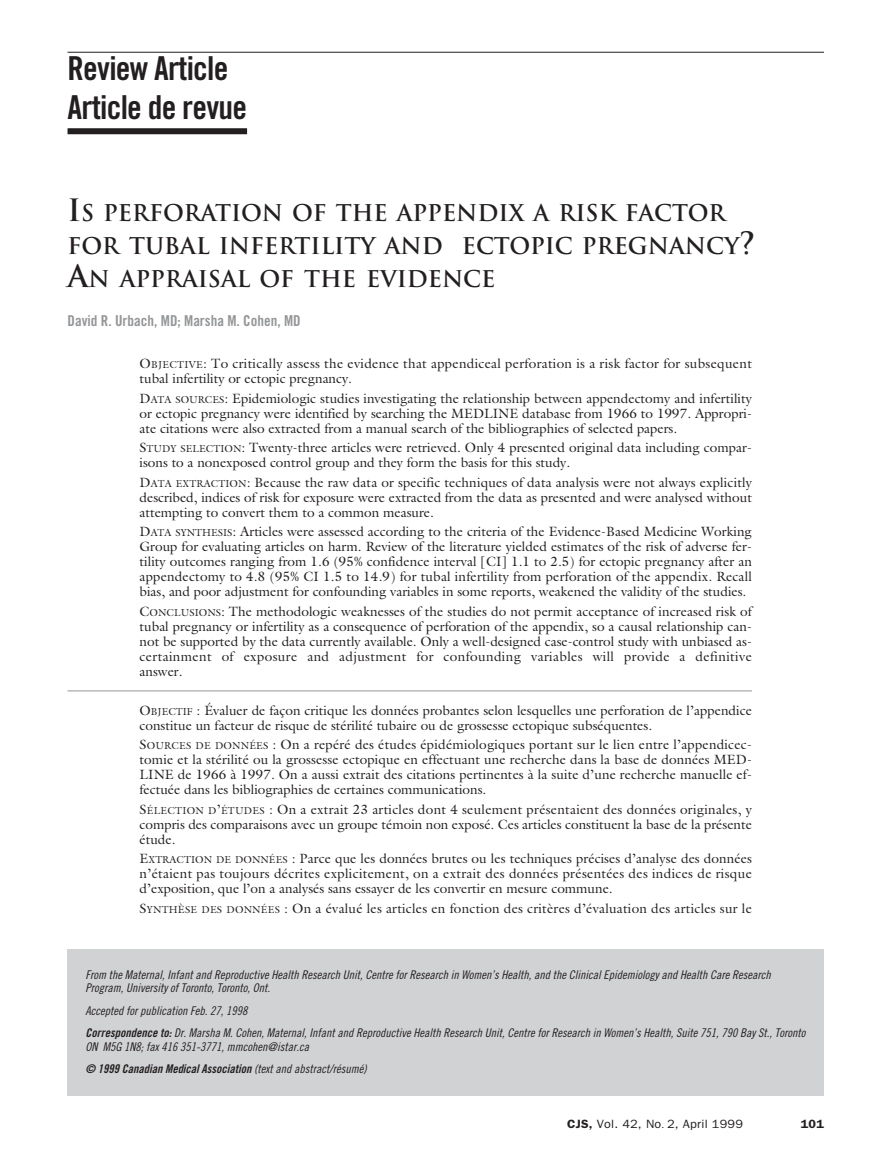
<style>
.page{position:relative;width:878px;height:1175px;background:#fff}
.page>*{position:absolute;margin:0;border:0;box-sizing:border-box;transform-origin:0 0}
.t1{font:33px/39.6px "Trade Gothic Bold Cond Twenty";letter-spacing:-.02em;color:#231f20}
.t2{font:700 22.5px/33px "Trajan";color:#231f20}
.t3{font:15px "Trade Gothic Bold Cond Twenty";color:#939598}
.t4{font:13.5px/15px "Galliard";color:#231f20;text-align:justify}
.t5{font:13.5px/15px "Galliard";letter-spacing:.02em;color:#231f20}
.t6{font:12px/13.5px "Trade Gothic Cond Eighteen Obl";color:#231f20}
.t7{font:12px "Trade Gothic Bold Cond Twenty Obl";color:#231f20}
.t8{font:12px "Franklin Gothic";letter-spacing:.02em;color:#231f20;scale:1.05 1}
.t9{font:600 12px "Franklin Gothic";color:#231f20;scale:1.05 1}
.s1{font-size:30px}
.s2{font-size:10.2px}
.s3{font-size:10.5px}
.s4{font-family:"Trade Gothic Bold Cond Twenty Obl"}
.s5{font-family:"Trade Gothic Cond Eighteen Obl"}
.s6{font-weight:600}
.s7{font-size:9px}
</style>
<div class="page">
<hr style="left:68px;top:52px;width:756px;height:1px;background:#231f20">
<div style="left:68px;top:128px;width:179px;height:6px;background:#231f20"></div>
<div style="left:68px;top:949px;width:756px;height:147px;background:#d1d2d4"></div>
<hr style="left:68px;top:690px;width:684px;height:1px;background:#939598">
<h1 class="t1" style="left:68px;top:51px;width:181px">Review Article<br>Article de revue</h1>
<h2 class="t2" style="left:68px;top:197px;width:689px"><span class="s1">I</span>S PERFORATION OF THE APPENDIX A RISK FACTOR<br>FOR TUBAL INFERTILITY AND ECTOPIC PREGNANCY<span class="s1">?<br>A</span>N APPRAISAL OF THE EVIDENCE</h2>
<p class="t3" style="left:68px;top:315px;width:235px">David R. Urbach, MD; Marsha M. Cohen, MD</p>
<p class="t5" style="left:140px;top:356px;width:614px">O<span class="s2">BJECTIVE</span>: To critically assess the evidence that appendiceal perforation is a risk factor for subsequent tubal infertility or ectopic pregnancy.</p>
<p class="t4" style="left:139px;top:390px;width:614px">D<span class="s2">ATA SOURCES</span>: Epidemiologic studies investigating the relationship between appendectomy and infertility or ectopic pregnancy were identified by searching the MEDLINE database from 1966 to 1997. Appropri&shy;ate citations were also extracted from a manual search of the bibliographies of selected papers.</p>
<p class="t4" style="left:140px;top:440px;width:614px">S<span class="s2">TUDY SELECTION</span>: Twenty-three articles were retrieved. Only 4 presented original data including compar&shy;isons to a nonexposed control group and they form the basis for this study.</p>
<p class="t4" style="left:140px;top:474px;width:614px">D<span class="s2">ATA EXTRACTION</span>: Because the raw data or specific techniques of data analysis were not always explicitly described, indices of risk for exposure were extracted from the data as presented and were analysed without attempting to convert them to a common measure.</p>
<p class="t4" style="left:140px;top:524px;width:614px">D<span class="s2">ATA SYNTHESIS</span>: Articles were assessed according to the criteria of the Evidence-Based Medicine Working Group for evaluating articles on harm. Review of the literature yielded estimates of the risk of adverse fer&shy;tility outcomes ranging from 1.6 (95% confidence interval [CI] 1.1 to 2.5) for ectopic pregnancy after an appendectomy to 4.8 (95% CI 1.5 to 14.9) for tubal infertility from perforation of the appendix. Recall bias, and poor adjustment for confounding variables in some reports, weakened the validity of the studies.</p>
<p class="t4" style="left:139px;top:603px;width:614px">C<span class="s2">ONCLUSIONS</span>: The methodologic weaknesses of the studies do not permit acceptance of increased risk of tubal pregnancy or infertility as a consequence of perforation of the appendix, so a causal relationship can&shy;not be supported by the data currently available. Only a well-designed case-control study with unbiased as&shy;certainment of exposure and adjustment for confounding variables will provide a definitive answer.</p>
<p class="t4" style="left:139px;top:702px;width:613px">O<span class="s2">BJECTIF</span> : Évaluer de façon critique les données probantes selon lesquelles une perforation de l’appendice constitue un facteur de risque de stérilité tubaire ou de grossesse ectopique subséquentes.</p>
<p class="t4" style="left:139px;top:737px;width:614px">S<span class="s2">OURCES DE DONNÉES</span> : On a repéré des études épidémiologiques portant sur le lien entre l’appendicec&shy;tomie et la stérilité ou la grossesse ectopique en effectuant une recherche dans la base de données MED-LINE de 1966 à 1997. On a aussi extrait des citations pertinentes à la suite d’une recherche manuelle ef&shy;fectuée dans les bibliographies de certaines communications.</p>
<p class="t4" style="left:140px;top:801px;width:614px">S<span class="s2">ÉLECTION D</span>’<span class="s2">ÉTUDES</span> : On a extrait 23 articles dont 4 seulement présentaient des données originales, y compris des comparaisons avec un groupe témoin non exposé. Ces articles constituent la base de la présente étude.</p>
<p class="t4" style="left:139px;top:851px;width:614px">E<span class="s2">XTRACTION DE DONNÉES</span> : Parce que les données brutes ou les techniques précises d’analyse des données n’étaient pas toujours décrites explicitement, on a extrait des données présentées des indices de risque d’exposition, que l’on a analysés sans essayer de les convertir en mesure commune.</p>
<p class="t5" style="left:140px;top:900px;width:613px">S<span class="s2">YNTH</span><span class="s3">È</span><span class="s2">SE DES DONNÉES</span> : On a évalué les articles en fonction des critères d’évaluation des articles sur le</p>
<p class="t6" style="left:85px;top:968px;width:686px">From the Maternal, Infant and Reproductive Health Research Unit, Centre for Research in Women’s Health, and the Clinical Epidemiology and Health Care Research<br>Program, University of Toronto, Toronto, Ont.</p>
<p class="t6" style="left:85px;top:1000px;width:721px;line-height:22.5px">Accepted for publication Feb. 27, 1998<br><span class="s4">Correspondence to:</span> Dr. Marsha M. Cohen, Maternal, Infant and Reproductive Health Research Unit, Centre for Research in Women’s Health, Suite 751, 790 Bay St., Toronto</p>
<p class="t6" style="left:85px;top:1040px;width:225px">ON M5G 1N8; fax 416 351-3771, mmcohen@istar.ca</p>
<p class="t7" style="left:85px;top:1064px;width:283px">© 1999 Canadian Medical Association <span class="s5">(text and abstract/résumé)</span></p>
<p class="t8" style="left:567px;top:1116px;width:169px"><span class="s6">CJS,</span> Vol. 42, No<span class="s7">.</span> 2, April 1999</p>
<p class="t9" style="left:800px;top:1116px;width:24px">101</p>
</div>
